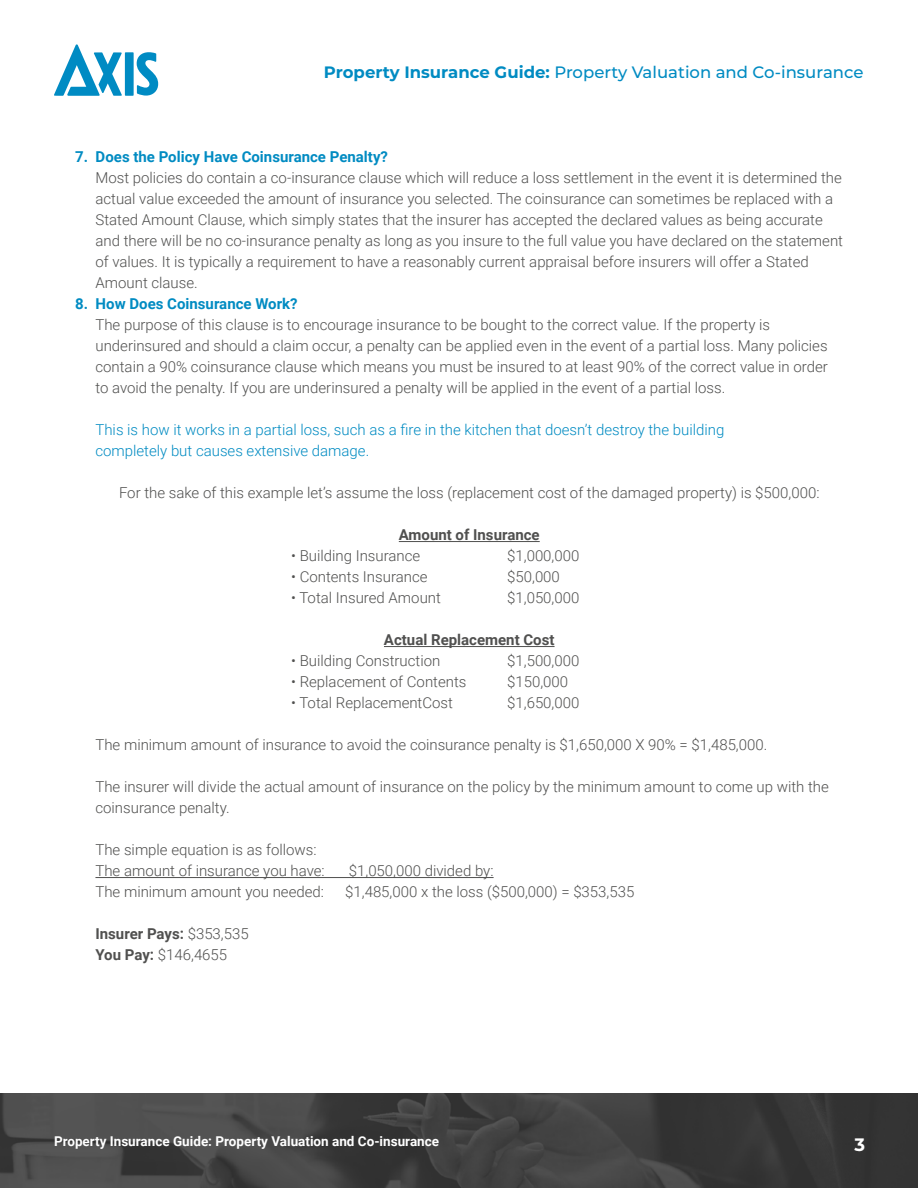
<style>
.page{position:relative;width:918px;height:1188px;background:#fff}
.page>*{position:absolute;margin:0;border:0;box-sizing:border-box;transform-origin:0 0}
.t1{font:700 18px "Montserrat";color:#fff}
.t2{font:500 16.5px "Montserrat";color:#008bc2}
.t3{font:300 15px/21px "Roboto";color:#50504f}
.t4{font:300 15px "Roboto";color:#008bc2}
.t5{font:700 15px "Roboto";color:#008bc2}
.t6{font:700 15px "Roboto";color:#50504f}
.t7{font:700 13.5px "Roboto";color:#fff}
.s1{font-weight:700}
.s2{font-weight:300}
</style>
<div class="page">
<img style="left:0;top:1093px;width:918px;height:95px">
<div style="left:125px;top:52px;width:9px;height:44px;background:#008bc3"></div>
<svg style="left:54px;top:44px;width:68px;height:52px"></svg>
<svg style="left:137px;top:52px;width:21px;height:44px"></svg>
<hr style="left:399px;top:541px;width:141px;height:1px;background:#50504f">
<hr style="left:384px;top:646px;width:171px;height:1px;background:#50504f">
<hr style="left:95px;top:877px;width:399px;height:1px;background:#50504f">
<p class="t2" style="left:324px;top:61px;width:541px"><span class="s1">Property Insurance Guide:</span> Property Valuation and Co-insurance</p>
<p class="t5" style="left:75px;top:147px;width:314px">7. Does the Policy Have Coinsurance Penalty?</p>
<p class="t3" style="left:95px;top:167px;width:749px">Most policies do contain a co-insurance clause which will reduce a loss settlement in the event it is determined the actual value exceeded the amount of insurance you selected. The coinsurance can sometimes be replaced with a Stated Amount Clause, which simply states that the insurer has accepted the declared values as being accurate and there will be no co-insurance penalty as long as you insure to the full value you have declared on the statement of values. It is typically a requirement to have a reasonably current appraisal before insurers will offer a Stated Amount clause.</p>
<p class="t5" style="left:75px;top:294px;width:224px">8. How Does Coinsurance Work?</p>
<p class="t3" style="left:95px;top:314px;width:734px">The purpose of this clause is to encourage insurance to be bought to the correct value. If the property is underinsured and should a claim occur, a penalty can be applied even in the event of a partial loss. Many policies contain a 90% coinsurance clause which means you must be insured to at least 90% of the correct value in order to avoid the penalty. If you are underinsured a penalty will be applied in the event of a partial loss.</p>
<p class="t4" style="left:95px;top:420px;width:630px">This is how it works in a partial loss, such as a fire in the kitchen that doesn’t destroy the building</p>
<p class="t4" style="left:95px;top:441px;width:275px">completely but causes extensive damage.</p>
<p class="t3" style="left:119px;top:482px;width:702px">For the sake of this example let’s assume the loss (replacement cost of the damaged property) is $500,000:</p>
<p class="t6" style="left:399px;top:525px;width:142px">Amount of Insurance</p>
<p class="t3" style="left:291px;top:545px;width:131px">• Building Insurance</p>
<p class="t3" style="left:507px;top:545px;width:74px">$1,000,000</p>
<p class="t3" style="left:291px;top:566px;width:138px">• Contents Insurance</p>
<p class="t3" style="left:507px;top:566px;width:54px">$50,000</p>
<p class="t3" style="left:291px;top:587px;width:151px">• Total Insured Amount</p>
<p class="t3" style="left:507px;top:587px;width:74px">$1,050,000</p>
<p class="t6" style="left:384px;top:630px;width:172px">Actual Replacement Cost</p>
<p class="t3" style="left:291px;top:650px;width:151px">• Building Construction</p>
<p class="t3" style="left:507px;top:650px;width:74px">$1,500,000</p>
<p class="t3" style="left:291px;top:671px;width:177px">• Replacement of Contents</p>
<p class="t3" style="left:507px;top:671px;width:63px">$150,000</p>
<p class="t3" style="left:291px;top:692px;width:163px">• Total ReplacementCost</p>
<p class="t3" style="left:507px;top:692px;width:74px">$1,650,000</p>
<p class="t3" style="left:95px;top:734px;width:673px">The minimum amount of insurance to avoid the coinsurance penalty is $1,650,000 X 90% = $1,485,000.</p>
<p class="t3" style="left:95px;top:776px;width:735px">The insurer will divide the actual amount of insurance on the policy by the minimum amount to come up with the coinsurance penalty.</p>
<p class="t3" style="left:95px;top:839px;width:223px">The simple equation is as follows:</p>
<p class="t3" style="left:95px;top:860px;width:231px">The amount of insurance you have:</p>
<p class="t3" style="left:349px;top:860px;width:146px">$1,050,000 divided by:</p>
<p class="t3" style="left:95px;top:881px;width:230px">The minimum amount you needed:</p>
<p class="t3" style="left:345px;top:881px;width:291px">$1,485,000 x the loss ($500,000) = $353,535</p>
<p class="t6" style="left:95px;top:924px;width:155px">Insurer Pays: <span class="s2">$353,535</span></p>
<p class="t3" style="left:95px;top:944px;width:133px"><span class="s1">You Pay:</span> $146,4655</p>
<p class="t7" style="left:54px;top:1131px;width:387px">Property Insurance Guide: Property Valuation and Co-insurance</p>
<p class="t1" style="left:854px;top:1132px;width:12px">3</p>
</div>
